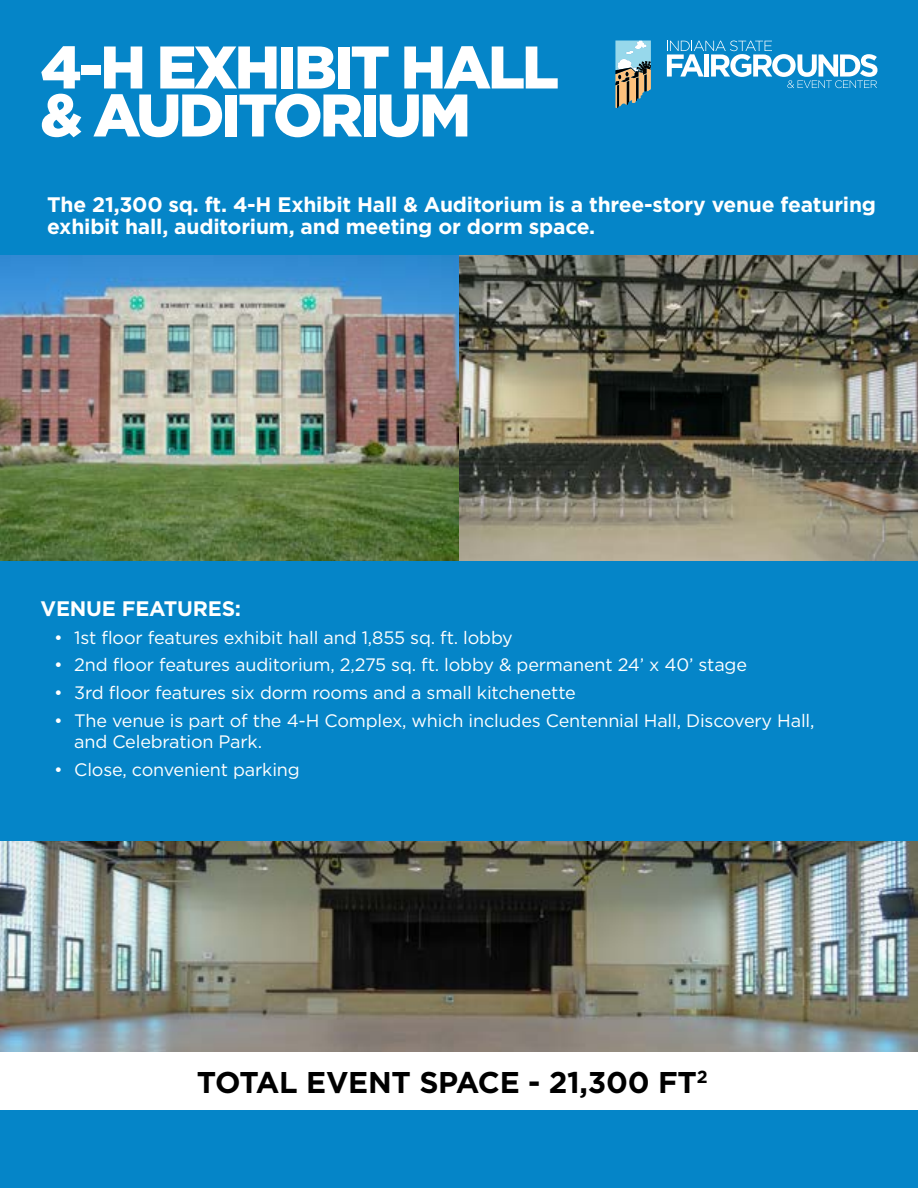
<style>
.page{position:relative;width:918px;height:1188px;background:#0585c8}
.page>*{position:absolute;margin:0;border:0;box-sizing:border-box;transform-origin:0 0}
.t1{font:900 60px/48px "Gotham";letter-spacing:-.05em;color:#fff}
.t2{font:700 30px "Gotham";letter-spacing:-.01em;color:#000}
.t3{font:700 21px/22.5px "Gotham";letter-spacing:-.01em;color:#fff}
.t4{font:18px/21px "Gotham";letter-spacing:-.01em;color:#fff}
</style>
<div class="page">
<svg style="left:667px;top:41px;width:210px;height:47px"></svg>
<svg style="left:615px;top:40px;width:36px;height:68px;background:#8da4a0"></svg>
<img style="left:0;top:842px;width:918px;height:210px">
<img style="left:0;top:256px;width:459px;height:305px">
<svg style="left:459px;top:256px;width:459px;height:305px;background:#726e5e"></svg>
<div style="left:0;top:1052px;width:918px;height:58px;background:#fff"></div>
<h1 class="t1" style="left:40px;top:43px;width:520px">4-H EXHIBIT HALL &amp; AUDITORIUM</h1>
<p class="t3" style="left:47px;top:193px;width:830px">The 21,300 sq. ft. 4-H Exhibit Hall &amp; Auditorium is a three-story venue featuring exhibit hall, auditorium, and meeting or dorm space.</p>
<p class="t3" style="left:40px;top:597px;width:202px">VENUE FEATURES:</p>
<p class="t4" style="left:54px;top:626px;width:460px">• 1st floor features exhibit hall and 1,855 sq. ft. lobby</p>
<p class="t4" style="left:54px;top:654px;width:695px">• 2nd floor features auditorium, 2,275 sq. ft. lobby &amp; permanent 24’ x 40’ stage</p>
<p class="t4" style="left:54px;top:682px;width:523px">• 3rd floor features six dorm rooms and a small kitchenette</p>
<p class="t4" style="left:74px;top:710px;width:742px;text-indent:-20px">• The venue is part of the 4-H Complex, which includes Centennial Hall, Discovery Hall, and Celebration Park.</p>
<p class="t4" style="left:54px;top:758px;width:247px">• Close, convenient parking</p>
<h2 class="t2" style="left:197px;top:1063px;width:512px">TOTAL EVENT SPACE - 21,300 FT<sup>2</sup></h2>
</div>
